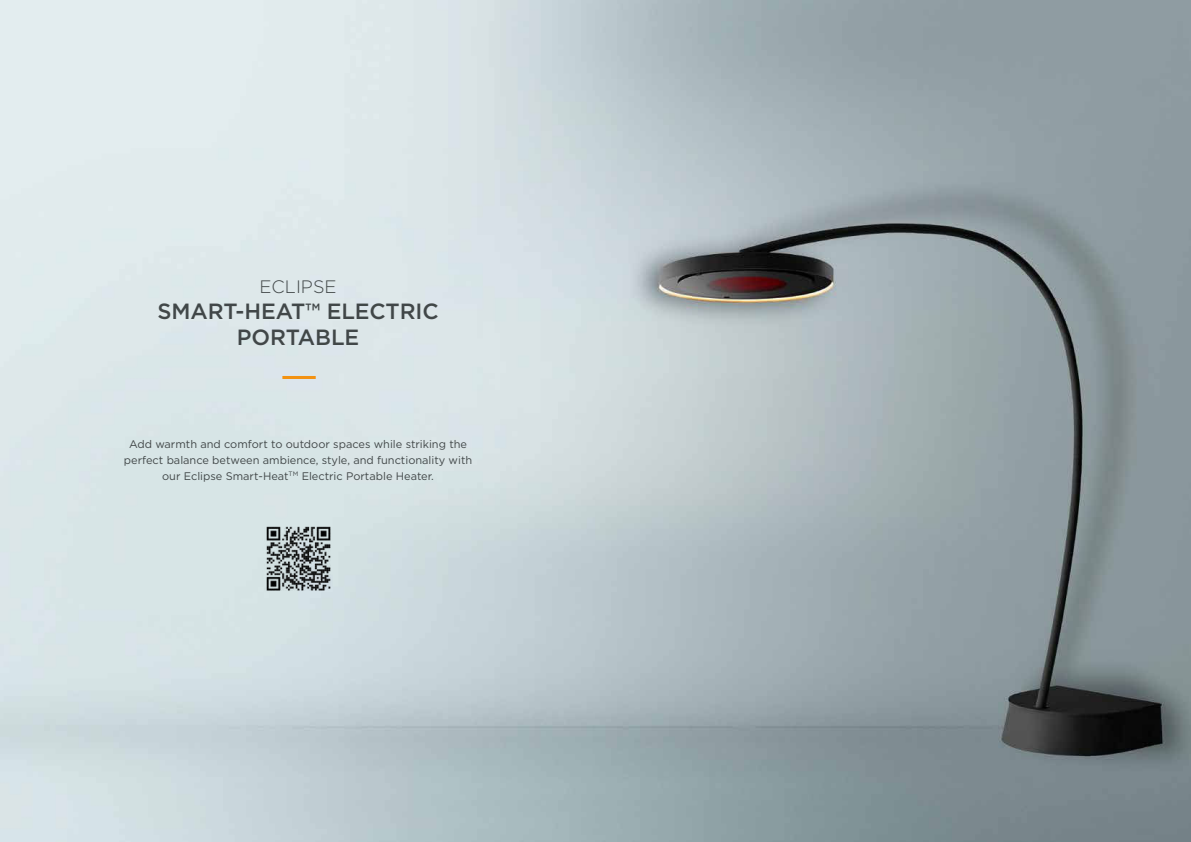
<style>
.page{position:relative;width:1191px;height:842px;background:#fff}
.page>*{position:absolute;margin:0;border:0;box-sizing:border-box;transform-origin:0 0}
.t1{font:500 22px/26.4px "Gotham";letter-spacing:-.005em;color:#414748;text-align:center}
.t2{font:300 18px "Gotham";color:#414748}
.t3{font:11px/16px "Gotham";color:#414748;text-align:center}
</style>
<div class="page">
<img style="left:0;top:0;width:1191px;height:842px">
<hr style="left:282px;top:376px;width:34px;height:3px;background:#f39211">
<img style="left:262px;top:522px;width:73px;height:73px">
<h2 class="t2" style="left:259px;top:278px;width:79px">ECLIPSE</h2>
<h1 class="t1" style="left:157px;top:299px;width:283px">SMART-HEAT™ ELECTRIC<br>PORTABLE</h1>
<p class="t3" style="left:124px;top:436px;width:350px">Add warmth and comfort to outdoor spaces while striking the perfect balance between ambience, style, and functionality with our Eclipse Smart-Heat<sup>TM</sup> Electric Portable Heater.</p>
</div>
